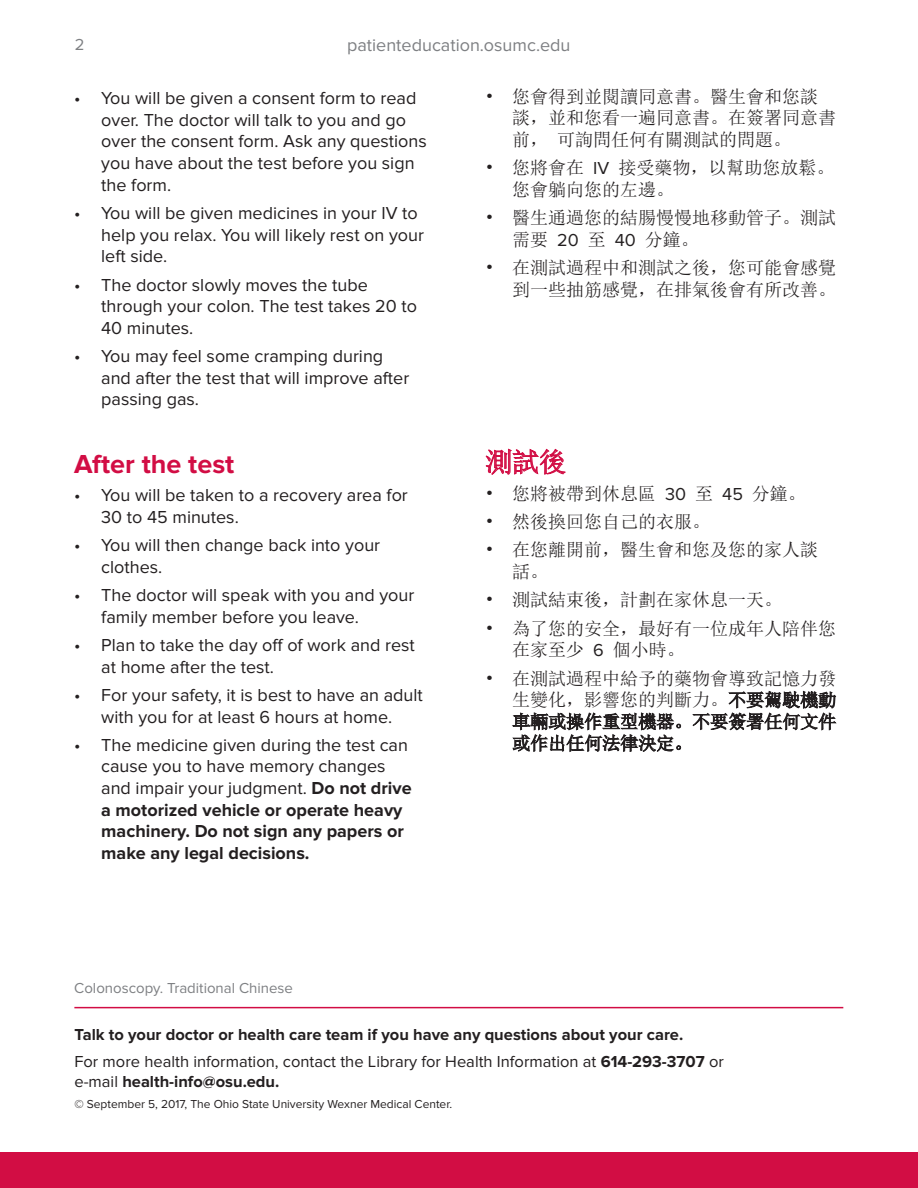
<style>
.page{position:relative;width:918px;height:1188px;background:#fff}
.page>*{position:absolute;margin:0;border:0;box-sizing:border-box;transform-origin:0 0}
.t1{font:700 27px "Proxima Nova";color:#d20d44}
.t2{font:27px "Sim Sun";color:#d20d44}
.t3{font:18px/21.6px "Proxima Nova";color:#231f20}
.t4{font:18px/21.6px "Sim Sun";color:#231f20}
.t5{font:700 18px/21.6px "Proxima Nova";color:#231f20}
.t6{font:18px "Proxima Nova";color:#7e8083}
.t7{font:700 16.5px/26.5px "Proxima Nova";color:#231f20}
.t8{font:16.5px "Proxima Nova";color:#7e8083}
.t9{font:15px "Proxima Nova";color:#7e8083}
.t10{font:12px "Proxima Nova";color:#231f20}
.s1{font-weight:400}
.s2{font-family:"Proxima Nova"}
</style>
<div class="page">
<div style="left:0;top:1152px;width:918px;height:36px;background:#d20d44"></div>
<hr style="left:74px;top:1007px;width:769px;height:1px;background:#d20d44">
<svg style="left:486px;top:449px;width:79px;height:26px"></svg>
<svg style="left:693px;top:691px;width:143px;height:39px"></svg>
<svg style="left:513px;top:713px;width:168px;height:39px"></svg>
<p class="t8" style="left:75px;top:35px;width:11px">2</p>
<p class="t6" style="left:347px;top:35px;width:225px">patienteducation.osumc.edu</p>
<p class="t3" style="left:101px;top:88px;width:327px;text-indent:-27px">• You will be given a consent form to read over. The doctor will talk to you and go over the consent form. Ask any questions you have about the test before you sign the form.</p>
<p class="t3" style="left:101px;top:202px;width:324px;text-indent:-27px">• You will be given medicines in your IV to help you relax. You will likely rest on your left side.</p>
<p class="t3" style="left:101px;top:274px;width:317px;text-indent:-27px">• The doctor slowly moves the tube through your colon. The test takes 20 to<br>40 minutes.</p>
<p class="t3" style="left:101px;top:346px;width:310px;text-indent:-27px">• You may feel some cramping during and after the test that will improve after passing gas.</p>
<p class="t1" style="left:74px;top:448px;width:162px">After the test</p>
<p class="t3" style="left:101px;top:485px;width:308px;text-indent:-27px">• You will be taken to a recovery area for<br>30 to 45 minutes.</p>
<p class="t3" style="left:101px;top:535px;width:280px;text-indent:-27px">• You will then change back into your clothes.</p>
<p class="t3" style="left:101px;top:585px;width:315px;text-indent:-27px">• The doctor will speak with you and your family member before you leave.</p>
<p class="t3" style="left:101px;top:634px;width:315px;text-indent:-27px">• Plan to take the day off of work and rest at home after the test.</p>
<p class="t3" style="left:74px;top:684px;width:350px;text-align:center">• For your safety, it is best to have an adult with you for at least 6 hours at home.</p>
<p class="t5" style="left:101px;top:734px;width:312px;text-indent:-27px"><span class="s1">• The medicine given during the test can cause you to have memory changes and impair your judgment.</span> Do not drive a motorized vehicle or operate heavy machinery. Do not sign any papers or make any legal decisions.</p>
<p class="t9" style="left:74px;top:979px;width:220px">Colonoscopy. Traditional Chinese</p>
<p class="t4" style="left:512px;top:86px;width:325px;text-indent:-27px">• 您會得到並閱讀同意書。醫生會和您談談，並和您看一遍同意書。在簽署同意書前， 可詢問任何有關測試的問題。</p>
<p class="t4" style="left:512px;top:157px;width:324px;text-indent:-27px">• 您將會在 <span class="s2">IV</span> 接受藥物，以幫助您放鬆。您會躺向您的左邊。</p>
<p class="t4" style="left:512px;top:207px;width:325px;text-indent:-27px">• 醫生通過您的結腸慢慢地移動管子。測試需要 <span class="s2">20</span> 至 <span class="s2">40</span> 分鐘。</p>
<p class="t4" style="left:485px;top:257px;width:352px;text-align:right">• 在測試過程中和測試之後，您可能會感覺到一些抽筋感覺，在排氣後會有所改善。</p>
<p class="t2" style="left:485px;top:448px;width:82px">測試後</p>
<p class="t4" style="left:485px;top:483px;width:322px">• 您將被帶到休息區 <span class="s2">30</span> 至 <span class="s2">45</span> 分鐘。</p>
<p class="t4" style="left:485px;top:511px;width:226px">• 然後換回您自己的衣服。</p>
<p class="t4" style="left:512px;top:539px;width:307px;text-indent:-27px">• 在您離開前，醫生會和您及您的家人談話。</p>
<p class="t4" style="left:485px;top:589px;width:298px">• 測試結束後，計劃在家休息一天。</p>
<p class="t4" style="left:512px;top:618px;width:325px;text-indent:-27px">• 為了您的安全，最好有一位成年人陪伴您在家至少 <span class="s2">6</span> 個小時。</p>
<p class="t4" style="left:512px;top:667px;width:325px;text-align:justify;text-indent:-27px">• 在測試過程中給予的藥物會導致記憶力發生變化，影響您的判斷力。不要駕駛機動車輛或操作重型機器。不要簽署任何文件或作出任何法律決定。</p>
<p class="t7" style="left:74px;top:1022px;width:651px">Talk to your doctor or health care team if you have any questions about your care.<br><span class="s1">For more health information, contact the Library for Health Information at</span> 614-293-3707 <span class="s1">or</span></p>
<p class="t7" style="left:74px;top:1068px;width:207px"><span class="s1">e-mail</span> health-info@osu.edu.</p>
<p class="t10" style="left:74px;top:1097px;width:379px">© September 5, 2017, The Ohio State University Wexner Medical Center.</p>
</div>
